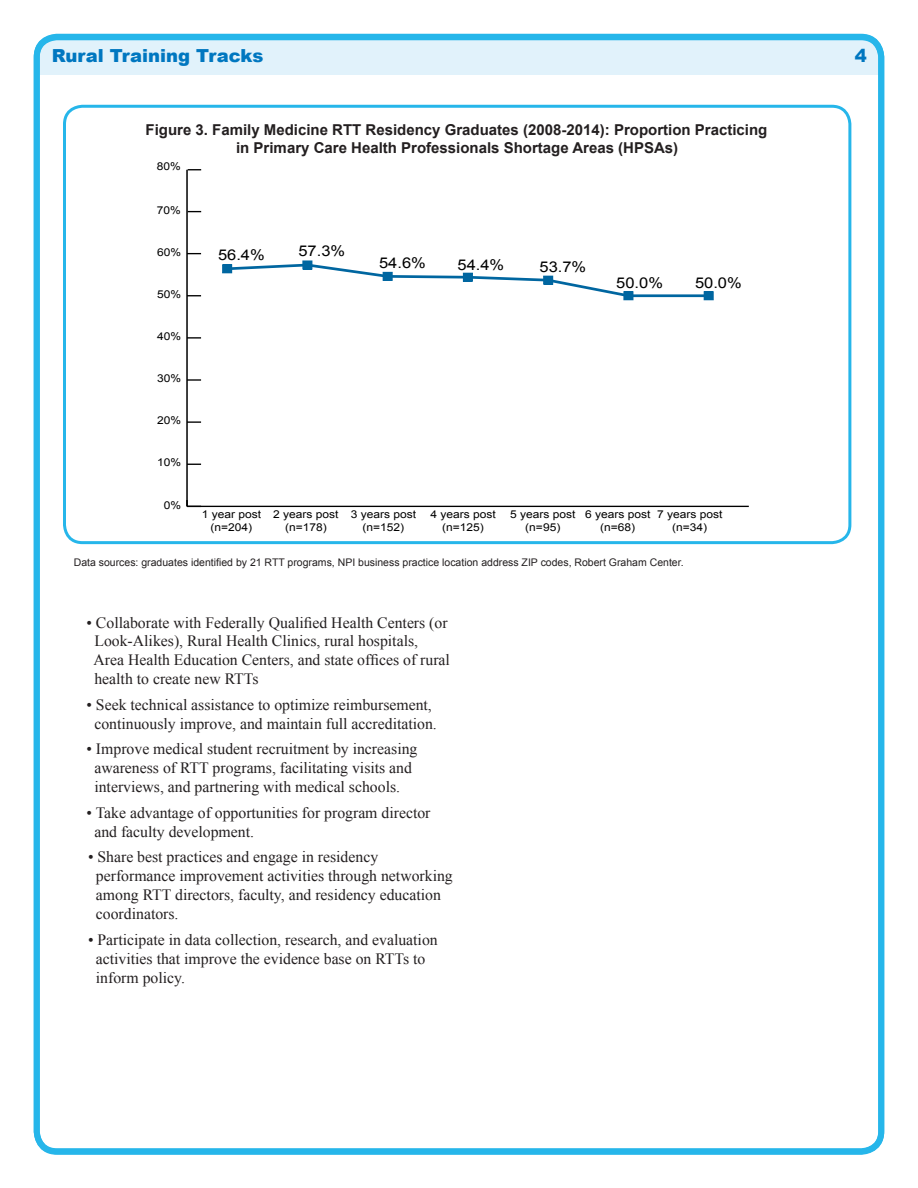
<style>
.page{position:relative;width:918px;height:1188px;background:#fff}
.page>*{position:absolute;margin:0;border:0;box-sizing:border-box;transform-origin:0 0}
.t1{font:900 18px "Arial";color:#0077c0}
.Text{font:15.75px/18.9px "Times New Roman";color:#231f20}
.Table_Figure_title{font:700 15px/18px "Arial";color:#231f20;text-align:center}
.t2{font:14.85px "Arial";color:#000;scale:1.11 1}
.t3{font:10.8px/12.9px "Arial";color:#000;text-align:center;scale:1.11 1}
.Footnote_to_figure{font:10.5px "Arial";color:#231f20}
</style>
<div class="page">
<div style="left:38px;top:37px;width:839px;height:33px;background:#e1f2fb;border-radius:14px"></div>
<div style="left:37px;top:48px;width:843px;height:27px;background:#e1f2fb"></div>
<div style="left:34px;top:34px;width:850px;height:1120px;border:6px solid #26b6ea;border-radius:20px"></div>
<div style="left:63px;top:105px;width:788px;height:439px;border:3px solid #26b6ea;border-radius:18px"></div>
<hr style="left:187px;top:506px;width:562px;height:1px;background:#000">
<hr style="left:186px;top:170px;width:2px;height:336px;background:#000">
<svg style="left:186px;top:500px;width:15px;height:7px"></svg>
<svg style="left:188px;top:464px;width:13px;height:1px"></svg>
<svg style="left:187px;top:421px;width:14px;height:2px"></svg>
<svg style="left:187px;top:379px;width:14px;height:2px"></svg>
<svg style="left:187px;top:337px;width:14px;height:2px"></svg>
<svg style="left:188px;top:295px;width:13px;height:1px"></svg>
<svg style="left:188px;top:253px;width:13px;height:1px"></svg>
<svg style="left:224px;top:262px;width:400px;height:37px"></svg>
<hr style="left:628px;top:294px;width:81px;height:3px;background:#0066a0">
<div style="left:223px;top:265px;width:9px;height:8px;background:#0066a0"></div>
<div style="left:222px;top:264px;width:10px;height:9px;border:1px solid #0066a0"></div>
<div style="left:303px;top:261px;width:9px;height:8px;background:#0066a0"></div>
<div style="left:383px;top:272px;width:9px;height:8px;background:#0066a0"></div>
<div style="left:383px;top:272px;width:10px;height:9px;border:1px solid #0066a0"></div>
<div style="left:463px;top:273px;width:9px;height:8px;background:#0066a0"></div>
<div style="left:463px;top:273px;width:10px;height:9px;border:1px solid #0066a0"></div>
<div style="left:544px;top:276px;width:9px;height:8px;background:#0066a0"></div>
<div style="left:543px;top:276px;width:10px;height:9px;border:1px solid #0066a0"></div>
<div style="left:624px;top:292px;width:9px;height:8px;background:#0066a0"></div>
<div style="left:624px;top:291px;width:9px;height:9px;border:1px solid #0066a0"></div>
<div style="left:704px;top:292px;width:9px;height:8px;background:#0066a0"></div>
<div style="left:704px;top:291px;width:10px;height:9px;border:1px solid #0066a0"></div>
<svg style="left:188px;top:211px;width:13px;height:1px"></svg>
<svg style="left:188px;top:169px;width:13px;height:1px"></svg>
<p class="t1" style="left:52px;top:43px;width:213px">Rural Training Tracks</p>
<p class="t1" style="left:855px;top:43px;width:14px">4</p>
<p class="Table_Figure_title" style="left:146px;top:121px;width:623px">Figure 3. Family Medicine RTT Residency Graduates (2008-2014): Proportion Practicing in Primary Care Health Professionals Shortage Areas (HPSAs)</p>
<p class="t3" style="left:157px;top:160px;width:23px">80%</p>
<p class="t3" style="left:157px;top:204px;width:23px">70%</p>
<p class="t3" style="left:157px;top:246px;width:23px">60%</p>
<p class="t3" style="left:157px;top:288px;width:23px">50%</p>
<p class="t3" style="left:157px;top:330px;width:23px">40%</p>
<p class="t3" style="left:157px;top:372px;width:23px">30%</p>
<p class="t3" style="left:157px;top:414px;width:23px">20%</p>
<p class="t3" style="left:157px;top:456px;width:23px">10%</p>
<p class="t3" style="left:164px;top:498px;width:17px">0%</p>
<p class="t2" style="left:218px;top:245px;width:44px">56.4%</p>
<p class="t2" style="left:298px;top:242px;width:44px">57.3%</p>
<p class="t2" style="left:379px;top:253px;width:44px">54.6%</p>
<p class="t2" style="left:458px;top:255px;width:44px">54.4%</p>
<p class="t2" style="left:540px;top:257px;width:44px">53.7%</p>
<p class="t2" style="left:616px;top:273px;width:44px">50.0%</p>
<p class="t2" style="left:695px;top:273px;width:44px">50.0%</p>
<p class="t3" style="left:202px;top:508px;width:55px">1 year post (n=204)</p>
<p class="t3" style="left:273px;top:508px;width:60px">2 years post (n=178)</p>
<p class="t3" style="left:351px;top:508px;width:60px">3 years post (n=152)</p>
<p class="t3" style="left:430px;top:508px;width:60px">4 years post (n=125)</p>
<p class="t3" style="left:510px;top:508px;width:60px">5 years post (n=95)</p>
<p class="t3" style="left:585px;top:508px;width:60px">6 years post (n=68)</p>
<p class="t3" style="left:657px;top:508px;width:60px">7 years post (n=34)</p>
<p class="Footnote_to_figure" style="left:74px;top:556px;width:611px">Data sources: graduates identified by 21 RTT programs, NPI business practice location address ZIP codes, Robert Graham Center.</p>
<p class="Text" style="left:94px;top:613px;width:358px;text-indent:-7px">• Collaborate with Federally Qualified Health Centers (or Look-Alikes), Rural Health Clinics, rural hospitals, Area Health Education Centers, and state offices of rural health to create new RTTs</p>
<p class="Text" style="left:87px;top:695px;width:352px;text-align:center">• Seek technical assistance to optimize reimbursement, continuously improve, and maintain full accreditation.</p>
<p class="Text" style="left:87px;top:739px;width:332px;text-align:center">• Improve medical student recruitment by increasing awareness of RTT programs, facilitating visits and interviews, and partnering with medical schools.</p>
<p class="Text" style="left:94px;top:803px;width:338px;text-indent:-8px">• Take advantage of opportunities for program director and faculty development.</p>
<p class="Text" style="left:96px;top:847px;width:358px;text-indent:-8px">• Share best practices and engage in residency performance improvement activities through networking among RTT directors, faculty, and residency education coordinators.</p>
<p class="Text" style="left:96px;top:930px;width:343px;text-indent:-8px">• Participate in data collection, research, and evaluation activities that improve the evidence base on RTTs to inform policy.</p>
</div>
